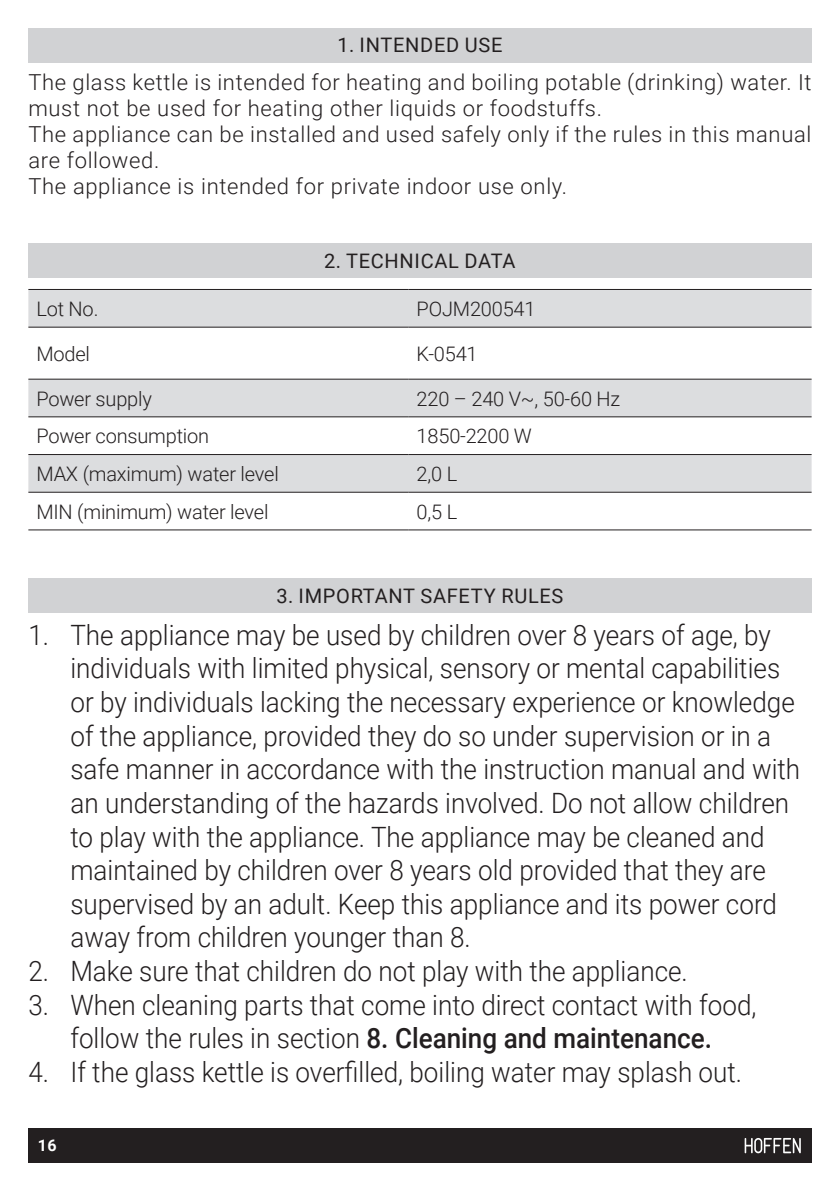
<style>
.page{position:relative;width:840px;height:1191px;background:#fff}
.page>*{position:absolute;margin:0;border:0;box-sizing:border-box;transform-origin:0 0}
.t1{font:300 28px/33.6px "Roboto";color:#231f20;scale:.93 1}
.t2{font:300 22px/26px "Roboto";letter-spacing:.03em;color:#231f20}
.text_tabeli{font:300 20px "Roboto";letter-spacing:-.01em;color:#231f20}
.TYTULY_ROZDZIALOW{font:20px "Roboto";letter-spacing:.035em;color:#231f20}
.t3{font:700 16px "Roboto";color:#fff}
.s1{font-weight:500}
</style>
<div class="page">
<div style="left:28px;top:1128px;width:783px;height:34px;background:#231f20"></div>
<svg style="left:744px;top:1138px;width:56px;height:15px"></svg>
<div style="left:28px;top:28px;width:783px;height:34px;background:#d1d2d4"></div>
<svg style="left:28px;top:290px;width:783px;height:202px;fill:#dcdddf"></svg>
<hr style="left:28px;top:289px;width:380px;height:1px;background:#231f20">
<hr style="left:408px;top:289px;width:403px;height:1px;background:#231f20">
<hr style="left:28px;top:327px;width:380px;height:1px;background:#231f20">
<hr style="left:408px;top:327px;width:403px;height:1px;background:#231f20">
<hr style="left:28px;top:379px;width:380px;height:1px;background:#231f20">
<hr style="left:408px;top:379px;width:403px;height:1px;background:#231f20">
<hr style="left:28px;top:416px;width:380px;height:1px;background:#231f20">
<hr style="left:408px;top:416px;width:403px;height:1px;background:#231f20">
<hr style="left:28px;top:454px;width:380px;height:1px;background:#231f20">
<hr style="left:408px;top:454px;width:403px;height:1px;background:#231f20">
<hr style="left:28px;top:492px;width:380px;height:1px;background:#231f20">
<hr style="left:408px;top:492px;width:403px;height:1px;background:#231f20">
<hr style="left:28px;top:529px;width:380px;height:1px;background:#231f20">
<hr style="left:408px;top:529px;width:403px;height:1px;background:#231f20">
<div style="left:28px;top:244px;width:783px;height:34px;background:#d1d2d4"></div>
<div style="left:28px;top:578px;width:783px;height:34px;background:#d1d2d4"></div>
<p class="TYTULY_ROZDZIALOW" style="left:337px;top:31px;width:166px">1. INTENDED USE</p>
<p class="t2" style="left:28px;top:69px;width:784px">The glass kettle is intended for heating and boiling potable (drinking) water. It must not be used for heating other liquids or foodstuffs.</p>
<p class="t2" style="left:28px;top:121px;width:784px">The appliance can be installed and used safely only if the rules in this manual are followed.</p>
<p class="t2" style="left:28px;top:173px;width:540px">The appliance is intended for private indoor use only.</p>
<p class="TYTULY_ROZDZIALOW" style="left:324px;top:247px;width:193px">2. TECHNICAL DATA</p>
<p class="text_tabeli" style="left:36px;top:295px;width:64px">Lot No.</p>
<p class="text_tabeli" style="left:416px;top:295px;width:120px">POJM200541</p>
<p class="text_tabeli" style="left:36px;top:339px;width:55px">Model</p>
<p class="text_tabeli" style="left:416px;top:339px;width:63px">K-0541</p>
<p class="text_tabeli" style="left:36px;top:384px;width:117px">Power supply</p>
<p class="text_tabeli" style="left:416px;top:384px;width:205px">220 – 240 V~, 50-60 Hz</p>
<p class="text_tabeli" style="left:36px;top:422px;width:174px">Power consumption</p>
<p class="text_tabeli" style="left:416px;top:422px;width:117px">1850-2200 W</p>
<p class="text_tabeli" style="left:36px;top:460px;width:244px">MAX (maximum) water level</p>
<p class="text_tabeli" style="left:416px;top:460px;width:42px">2,0 L</p>
<p class="text_tabeli" style="left:36px;top:497px;width:233px">MIN (minimum) water level</p>
<p class="text_tabeli" style="left:416px;top:497px;width:42px">0,5 L</p>
<p class="TYTULY_ROZDZIALOW" style="left:276px;top:581px;width:288px">3. IMPORTANT SAFETY RULES</p>
<p class="t1" style="left:70px;top:617px;width:785px;text-indent:-42px">1. The appliance may be used by children over 8 years of age, by individuals with limited physical, sensory or mental capabilities or by individuals lacking the necessary experience or knowledge of the appliance, provided they do so under supervision or in a safe manner in accordance with the instruction manual and with an understanding of the hazards involved. Do not allow children to play with the appliance. The appliance may be cleaned and maintained by children over 8 years old provided that they are supervised by an adult. Keep this appliance and its power cord away from children younger than 8.</p>
<p class="t1" style="left:28px;top:953px;width:710px">2. Make sure that children do not play with the appliance.</p>
<p class="t1" style="left:28px;top:986px;width:784px;text-align:center">3. When cleaning parts that come into direct contact with food, follow the rules in section <span class="s1">8. Cleaning and maintenance.</span></p>
<p class="t1" style="left:28px;top:1054px;width:768px">4. If the glass kettle is overfilled, boiling water may splash out.</p>
<p class="t3" style="left:28px;top:1133px;width:30px"><sup>3</sup>16</p>
</div>
